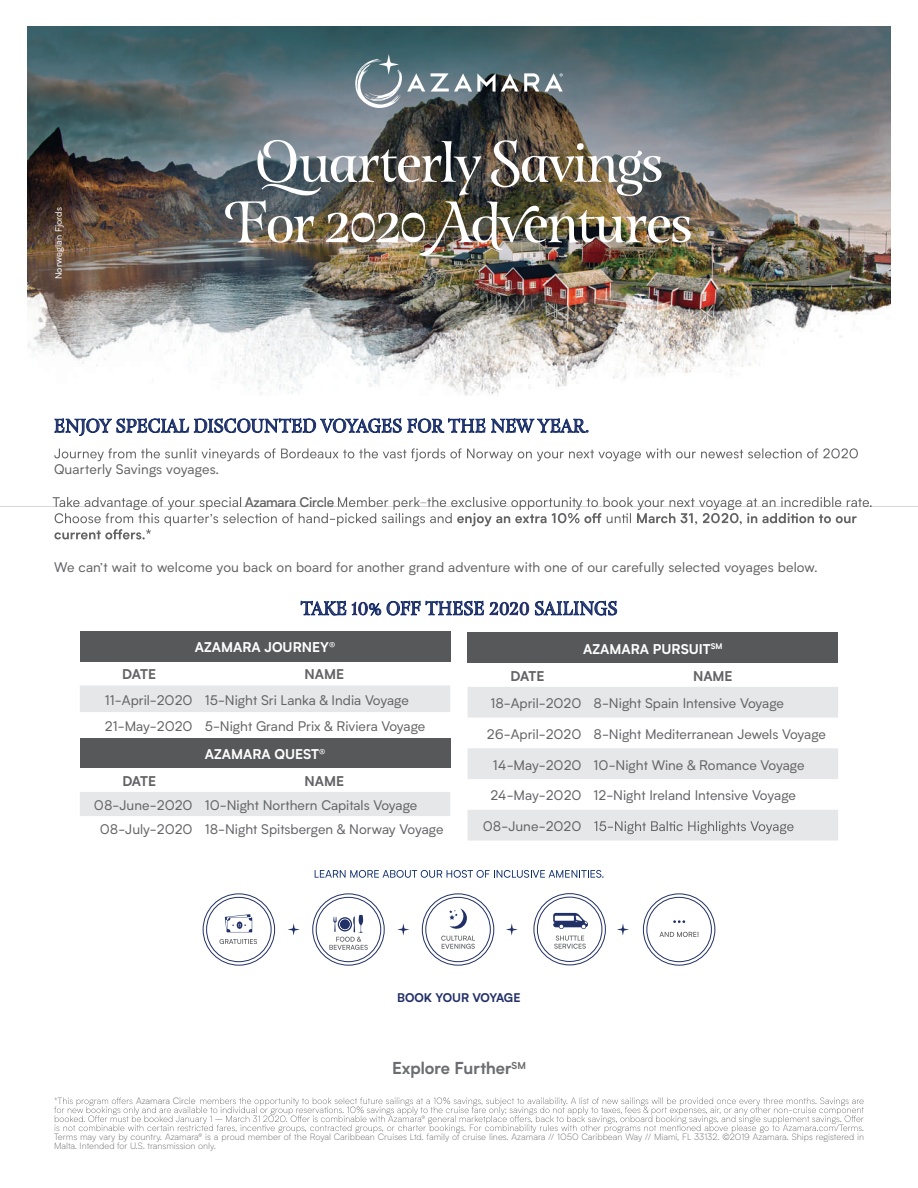
<style>
.page{position:relative;width:918px;height:1188px;background:#fff}
.page>*{position:absolute;margin:0;border:0;box-sizing:border-box;transform-origin:0 0}
.t1{font:18px "Esmeralda Pro";letter-spacing:.015em;color:#233068}
.t2{font:700 16.5px "Biotif";color:#6c6d70}
.t3{font:13.5px/26.5px "Biotif";color:#636366}
.t4{font:700 13.5px "Biotif";color:#fff}
.t5{font:700 13.5px "Biotif";color:#636366}
.t6{font:500 13.5px "Biotif";letter-spacing:-.025em;color:#636366}
.t7{font:700 12px "Biotif";color:#233068}
.t8{font:300 9px/9px "Biotif";color:#6c6d70}
.t9{font:9px "Biotif";letter-spacing:.01em;color:#fff}
.t10{font:300 9px "Biotif";color:#636366}
</style>
<div class="page">
<img style="left:27px;top:27px;width:864px;height:369px">
<img style="left:225px;top:139px;width:466px;height:117px">
<svg style="left:431px;top:73px;width:108px;height:19px"></svg>
<svg style="left:545px;top:73px;width:18px;height:19px"></svg>
<svg style="left:355px;top:54px;width:70px;height:54px;background:#798d95"></svg>
<svg style="left:54px;top:1097px;width:810px;height:36px"></svg>
<svg style="left:315px;top:870px;width:289px;height:8px"></svg>
<svg style="left:202px;top:893px;width:514px;height:73px"></svg>
<svg style="left:54px;top:418px;width:534px;height:18px"></svg>
<svg style="left:54px;top:448px;width:804px;height:14px"></svg>
<svg style="left:0;top:497px;width:918px;height:43px"></svg>
<div style="left:80px;top:631px;width:370px;height:31px;background:#57585a"></div>
<div style="left:80px;top:685px;width:370px;height:27px;background:#e6e7e9"></div>
<div style="left:80px;top:739px;width:370px;height:29px;background:#57585a"></div>
<div style="left:80px;top:792px;width:370px;height:24px;background:#e6e7e9"></div>
<div style="left:468px;top:632px;width:370px;height:31px;background:#57585a"></div>
<div style="left:468px;top:687px;width:370px;height:31px;background:#e6e7e9"></div>
<svg style="left:468px;top:748px;width:370px;height:93px"></svg>
<svg style="left:300px;top:601px;width:229px;height:15px"></svg>
<svg style="left:535px;top:601px;width:82px;height:15px"></svg>
<p class="t9" style="left:52px;top:279px;width:74px;rotate:-90deg">Norwegian Fjords</p>
<h1 class="t1" style="left:54px;top:413px;width:537px">ENJOY SPECIAL DISCOUNTED VOYAGES FOR THE NEW YEAR.</h1>
<p class="t3" style="left:54px;top:456px;width:167px">Quarterly Savings voyages.</p>
<p class="t6" style="left:245px;top:492px;width:91px">Azamara Circle</p>
<p class="t3" style="left:54px;top:553px;width:765px">We can’t wait to welcome you back on board for another grand adventure with one of our carefully selected voyages below.</p>
<h1 class="t1" style="left:301px;top:595px;width:185px">TAKE % OFF THESE</h1>
<h1 class="t1" style="left:534px;top:595px;width:84px">SAILINGS</h1>
<p class="t4" style="left:195px;top:637px;width:142px">AZAMARA JOURNEY®</p>
<p class="t5" style="left:122px;top:664px;width:35px">DATE</p>
<p class="t5" style="left:305px;top:664px;width:41px">NAME</p>
<p class="t3" style="left:105px;top:686px;width:322px">11-April-2020 15-Night Sri Lanka &amp; India Voyage<br>21-May-2020 5-Night Grand Prix &amp; Riviera Voyage</p>
<p class="t4" style="left:205px;top:744px;width:122px">AZAMARA QUEST®</p>
<p class="t5" style="left:122px;top:771px;width:35px">DATE</p>
<p class="t5" style="left:305px;top:771px;width:41px">NAME</p>
<p class="t3" style="left:100px;top:792px;width:345px;line-height:24.2px;text-indent:-6px">08-June-2020 10-Night Northern Capitals Voyage<br>08-July-2020 18-Night Spitsbergen &amp; Norway Voyage</p>
<p class="t4" style="left:583px;top:639px;width:141px">AZAMARA PURSUIT<sup>SM</sup></p>
<p class="t5" style="left:511px;top:666px;width:35px">DATE</p>
<p class="t5" style="left:693px;top:666px;width:41px">NAME</p>
<p class="t3" style="left:490px;top:689px;width:295px">18-April-2020 8-Night Spain Intensive Voyage</p>
<p class="t3" style="left:487px;top:720px;width:341px">26-April-2020 8-Night Mediterranean Jewels Voyage</p>
<p class="t3" style="left:493px;top:751px;width:313px">14-May-2020 10-Night Wine &amp; Romance Voyage</p>
<p class="t3" style="left:490px;top:782px;width:307px">24-May-2020 12-Night Ireland Intensive Voyage</p>
<p class="t3" style="left:483px;top:812px;width:100px">08-June-2020</p>
<p class="t7" style="left:397px;top:989px;width:125px">BOOK YOUR VOYAGE</p>
<p class="t10" style="left:136px;top:1095px;width:61px">Azamara Circle</p>
<p class="t2" style="left:392px;top:1056px;width:135px">Explore Further<sup>SM</sup></p>
<p class="t8" style="left:54px;top:1132px;width:812px">Terms may vary by country. Azamara® is a proud member of the Royal Caribbean Cruises Ltd. family of cruise lines. Azamara // 1050 Caribbean Way // Miami, FL 33132. ©2019 Azamara. Ships registered in<br>Malta. Intended for U.S. transmission only.</p>
</div>
